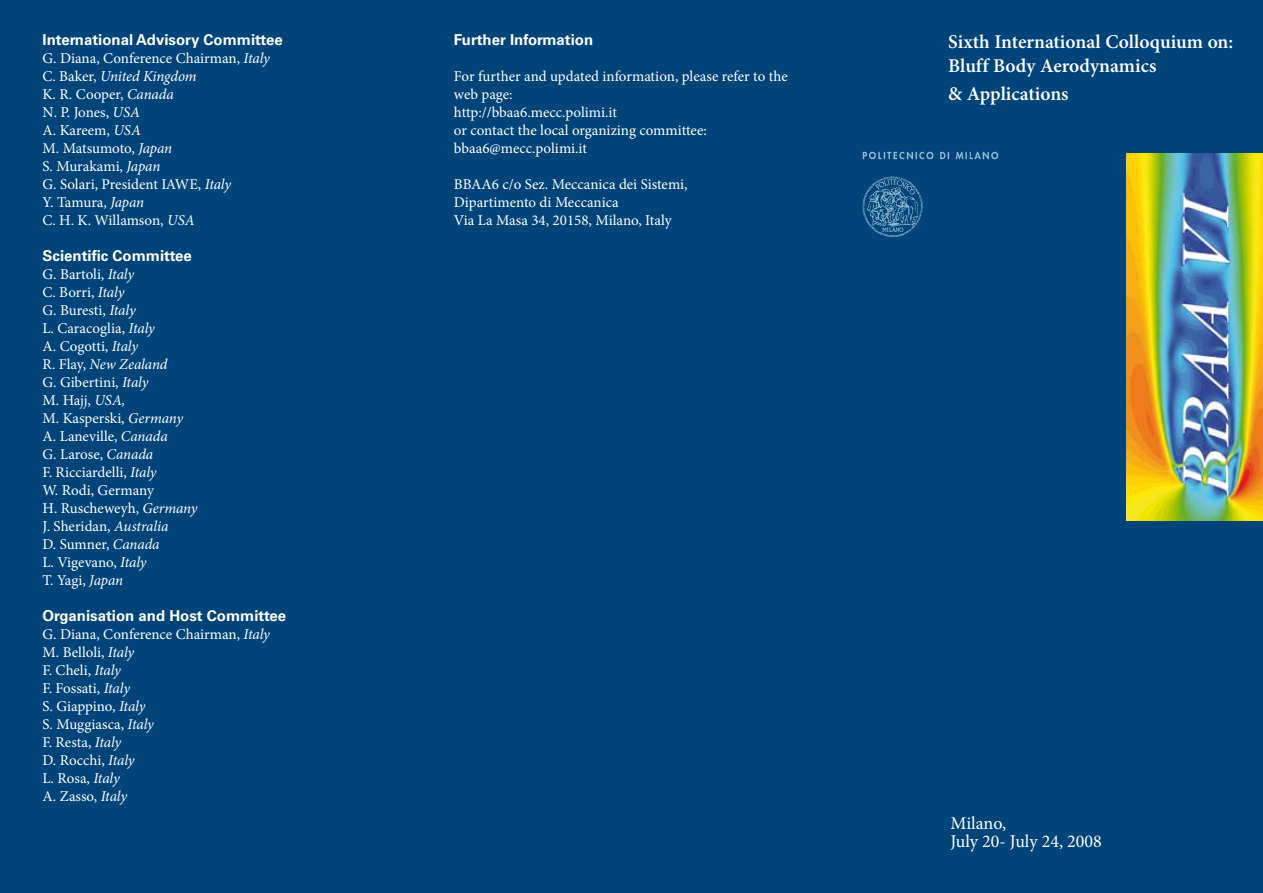
<style>
.page{position:relative;width:1263px;height:893px;background:#00447a}
.page>*{position:absolute;margin:0;border:0;box-sizing:border-box;transform-origin:0 0}
.t1{font:600 19.5px/23.5px "Minion Pro";color:#fff}
.t2{font:18px/18px "Minion Pro";color:#fff}
.t3{font:15px/18px "Minion Pro";color:#fff}
.t4{font:700 15px "Univers LT Std";color:#fff}
.s1{font-style:italic}
</style>
<div class="page">
<img style="left:862px;top:151px;width:136px;height:86px">
<img style="left:1127px;top:153px;width:136px;height:367px">
<p class="t4" style="left:43px;top:31px;width:242px">International Advisory Committee</p>
<p class="t3" style="left:43px;top:49px;width:229px">G. Diana, Conference Chairman, <span class="s1">Italy<br></span>C. Baker, <span class="s1">United Kingdom<br></span>K. R. Cooper, <span class="s1">Canada<br></span>N. P. Jones, <span class="s1">USA<br></span>A. Kareem, <span class="s1">USA<br></span>M. Matsumoto, <span class="s1">Japan<br></span>S. Murakami, <span class="s1">Japan<br></span>G. Solari, President IAWE, <span class="s1">Italy<br></span>Y. Tamura, <span class="s1">Japan<br></span>C. H. K. Willamson, <span class="s1">USA</span></p>
<p class="t4" style="left:43px;top:247px;width:151px">Scientific Committee</p>
<p class="t3" style="left:43px;top:265px;width:156px">G. Bartoli, <span class="s1">Italy<br></span>C. Borri, <span class="s1">Italy<br></span>G. Buresti, <span class="s1">Italy<br></span>L. Caracoglia, <span class="s1">Italy<br></span>A. Cogotti, <span class="s1">Italy<br></span>R. Flay, <span class="s1">New Zealand<br></span>G. Gibertini, <span class="s1">Italy<br></span>M. Hajj, <span class="s1">USA,<br></span>M. Kasperski, <span class="s1">Germany<br></span>A. Laneville, <span class="s1">Canada<br></span>G. Larose, <span class="s1">Canada<br></span>F. Ricciardelli, <span class="s1">Italy<br></span>W. Rodi, Germany<br>H. Ruscheweyh, <span class="s1">Germany<br></span>J. Sheridan, <span class="s1">Australia<br></span>D. Sumner, <span class="s1">Canada<br></span>L. Vigevano, <span class="s1">Italy<br></span>T. Yagi, <span class="s1">Japan</span></p>
<p class="t4" style="left:43px;top:607px;width:245px">Organisation and Host Committee</p>
<p class="t3" style="left:43px;top:625px;width:229px">G. Diana, Conference Chairman, <span class="s1">Italy<br></span>M. Belloli, <span class="s1">Italy<br></span>F. Cheli, <span class="s1">Italy<br></span>F. Fossati, <span class="s1">Italy<br></span>S. Giappino, <span class="s1">Italy<br></span>S. Muggiasca, <span class="s1">Italy<br></span>F. Resta, <span class="s1">Italy<br></span>D. Rocchi, <span class="s1">Italy<br></span>L. Rosa, <span class="s1">Italy<br></span>A. Zasso, <span class="s1">Italy</span></p>
<p class="t4" style="left:454px;top:31px;width:141px">Further Information</p>
<p class="t3" style="left:454px;top:67px;width:335px">For further and updated information, please refer to the web page:<br>http://bbaa6.mecc.polimi.it<br>or contact the local organizing committee: bbaa6@mecc.polimi.it</p>
<p class="t3" style="left:454px;top:175px;width:235px">BBAA6 c/o Sez. Meccanica dei Sistemi,<br>Dipartimento di Meccanica<br>Via La Masa 34, 20158, Milano, Italy</p>
<h1 class="t1" style="left:948px;top:31px;width:286px">Sixth International Colloquium on:<br>Bluff Body Aerodynamics</h1>
<h1 class="t1" style="left:948px;top:83px;width:122px">&amp; Applications</h1>
<p class="t2" style="left:950px;top:815px;width:153px">Milano,<br>July 20- July 24, 2008</p>
</div>
